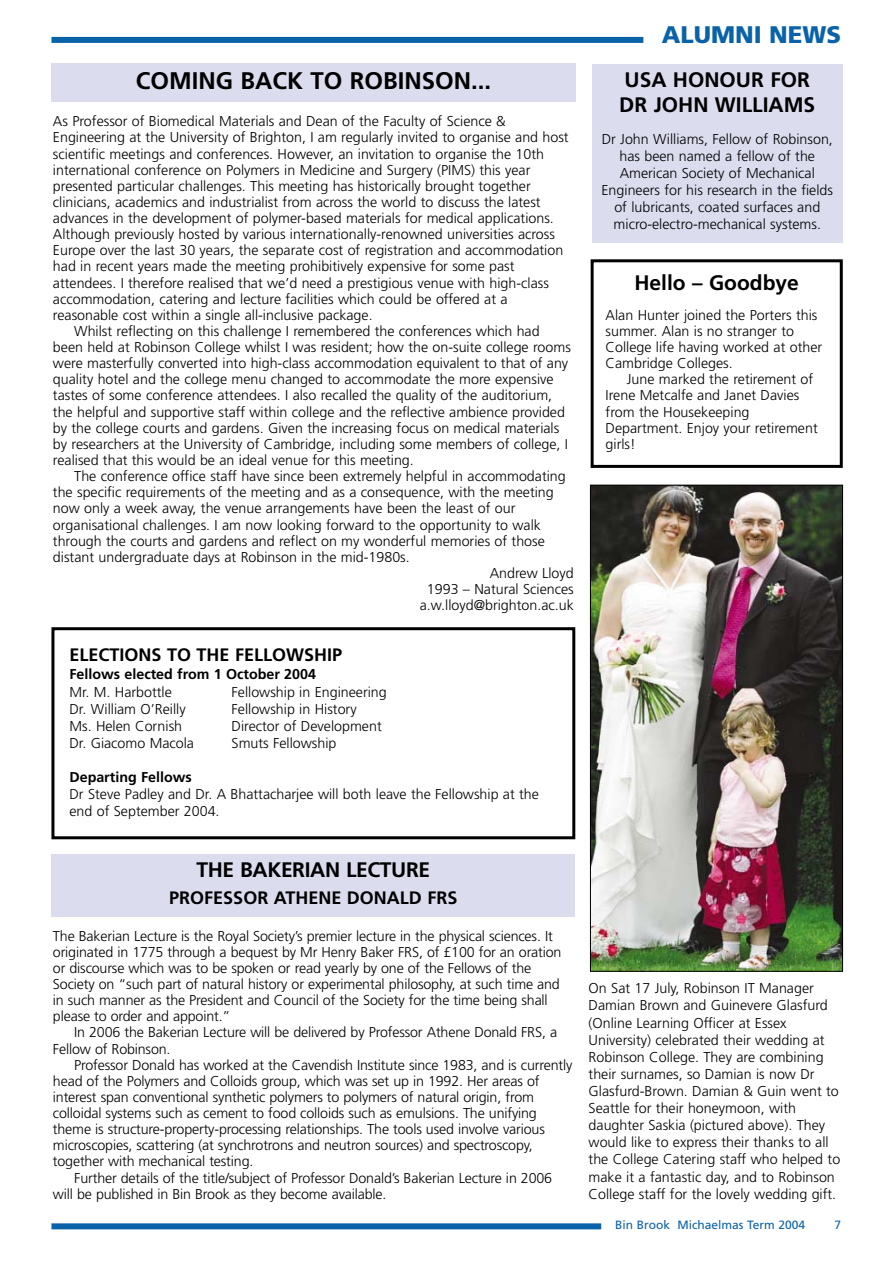
<style>
.page{position:relative;width:893px;height:1262px;background:#fff}
.page>*{position:absolute;margin:0;border:0;box-sizing:border-box;transform-origin:0 0}
.t1{font:700 24px "Frutiger";color:#000}
.t2{font:900 24px "Frutiger";color:#0a62a9}
.t3{font:700 21px/25.2px "Frutiger";color:#000}
.t4{font:700 18px "Frutiger";color:#000}
.t5{font:300 14.25px/16.2px "Frutiger";color:#000}
.t6{font:700 14.25px "Frutiger";color:#000}
.t7{font:12px "Frutiger";color:#0a62a9}
</style>
<div class="page">
<div style="left:51px;top:37px;width:592px;height:6px;background:#0a62a9"></div>
<div style="left:51px;top:1223px;width:550px;height:6px;background:#0a62a9"></div>
<div style="left:591px;top:64px;width:251px;height:178px;background:#dbddee"></div>
<img style="left:592px;top:487px;width:248px;height:482px">
<div style="left:590px;top:485px;width:252px;height:486px;border:1px solid #000"></div>
<div style="left:51px;top:64px;width:524px;height:38px;background:#dbddee"></div>
<div style="left:51px;top:853px;width:524px;height:63px;background:#dbddee"></div>
<div style="left:590px;top:259px;width:252px;height:209px;border:3px solid #000"></div>
<div style="left:51px;top:627px;width:524px;height:212px;border:3px solid #000"></div>
<h1 class="t1" style="left:136px;top:71px;width:357px">COMING BACK TO ROBINSON...</h1>
<p class="t5" style="left:53px;top:114px;width:454px">As Professor of Biomedical Materials and Dean of the Faculty of Science &amp;</p>
<p class="t5" style="left:53px;top:130px;width:517px">Engineering at the University of Brighton, I am regularly invited to organise and host</p>
<p class="t5" style="left:53px;top:146px;width:492px">scientific meetings and conferences. However, an invitation to organise the 10th</p>
<p class="t5" style="left:53px;top:163px;width:479px">international conference on Polymers in Medicine and Surgery (PIMS) this year</p>
<p class="t5" style="left:53px;top:179px;width:479px">presented particular challenges. This meeting has historically brought together</p>
<p class="t5" style="left:53px;top:195px;width:489px">clinicians, academics and industrialist from across the world to discuss the latest</p>
<p class="t5" style="left:53px;top:211px;width:502px">advances in the development of polymer-based materials for medical applications.</p>
<p class="t5" style="left:53px;top:227px;width:503px">Although previously hosted by various internationally-renowned universities across</p>
<p class="t5" style="left:53px;top:243px;width:512px">Europe over the last 30 years, the separate cost of registration and accommodation</p>
<p class="t5" style="left:53px;top:259px;width:463px">had in recent years made the meeting prohibitively expensive for some past</p>
<p class="t5" style="left:53px;top:275px;width:497px">attendees. I therefore realised that we’d need a prestigious venue with high-class</p>
<p class="t5" style="left:53px;top:292px;width:456px">accommodation, catering and lecture facilities which could be offered at a</p>
<p class="t5" style="left:53px;top:308px;width:321px">reasonable cost within a single all-inclusive package.</p>
<p class="t5" style="left:74px;top:324px;width:467px">Whilst reflecting on this challenge I remembered the conferences which had</p>
<p class="t5" style="left:53px;top:340px;width:519px">been held at Robinson College whilst I was resident; how the on-suite college rooms</p>
<p class="t5" style="left:53px;top:356px;width:517px">were masterfully converted into high-class accommodation equivalent to that of any</p>
<p class="t5" style="left:53px;top:372px;width:502px">quality hotel and the college menu changed to accommodate the more expensive</p>
<p class="t5" style="left:53px;top:388px;width:500px">tastes of some conference attendees. I also recalled the quality of the auditorium,</p>
<p class="t5" style="left:53px;top:404px;width:513px">the helpful and supportive staff within college and the reflective ambience provided</p>
<p class="t5" style="left:53px;top:421px;width:508px">by the college courts and gardens. Given the increasing focus on medical materials</p>
<p class="t5" style="left:53px;top:437px;width:516px">by researchers at the University of Cambridge, including some members of college, I</p>
<p class="t5" style="left:53px;top:453px;width:362px">realised that this would be an ideal venue for this meeting.</p>
<p class="t5" style="left:74px;top:469px;width:493px">The conference office staff have since been extremely helpful in accommodating</p>
<p class="t5" style="left:53px;top:485px;width:502px">the specific requirements of the meeting and as a consequence, with the meeting</p>
<p class="t5" style="left:53px;top:501px;width:464px">now only a week away, the venue arrangements have been the least of our</p>
<p class="t5" style="left:53px;top:517px;width:489px">organisational challenges. I am now looking forward to the opportunity to walk</p>
<p class="t5" style="left:53px;top:533px;width:493px">through the courts and gardens and reflect on my wonderful memories of those</p>
<p class="t5" style="left:53px;top:550px;width:358px">distant undergraduate days at Robinson in the mid-1980s.</p>
<p class="t5" style="left:489px;top:566px;width:86px">Andrew Lloyd</p>
<p class="t5" style="left:427px;top:582px;width:148px">1993 – Natural Sciences</p>
<p class="t5" style="left:420px;top:598px;width:155px">a.w.lloyd@brighton.ac.uk</p>
<p class="t4" style="left:69px;top:647px;width:274px">ELECTIONS TO THE FELLOWSHIP</p>
<p class="t6" style="left:69px;top:669px;width:248px">Fellows elected from 1 October 2004</p>
<p class="t5" style="left:69px;top:684px;width:104px">Mr. M. Harbottle</p>
<p class="t5" style="left:231px;top:684px;width:157px">Fellowship in Engineering</p>
<p class="t5" style="left:69px;top:701px;width:118px">Dr. William O’Reilly</p>
<p class="t5" style="left:231px;top:701px;width:127px">Fellowship in History</p>
<p class="t5" style="left:69px;top:719px;width:114px">Ms. Helen Cornish</p>
<p class="t5" style="left:231px;top:719px;width:152px">Director of Development</p>
<p class="t5" style="left:69px;top:736px;width:126px">Dr. Giacomo Macola</p>
<p class="t5" style="left:231px;top:736px;width:106px">Smuts Fellowship</p>
<p class="t6" style="left:69px;top:771px;width:124px">Departing Fellows</p>
<p class="t5" style="left:69px;top:787px;width:471px;line-height:17.1px">Dr Steve Padley and Dr. A Bhattacharjee will both leave the Fellowship at the end of September 2004.</p>
<h1 class="t2" style="left:661px;top:25px;width:181px">ALUMNI NEWS</h1>
<h2 class="t3" style="left:619px;top:69px;width:197px">USA HONOUR FOR<br>DR JOHN WILLIAMS</h2>
<p class="t5" style="left:601px;top:132px;width:233px;line-height:17.1px;text-align:center">Dr John Williams, Fellow of Robinson, has been named a fellow of the American Society of Mechanical Engineers for his research in the fields of lubricants, coated surfaces and micro-electro-mechanical systems.</p>
<h2 class="t3" style="left:634px;top:272px;width:166px">Hello – Goodbye</h2>
<p class="t5" style="left:605px;top:308px;width:218px">Alan Hunter joined the Porters this summer. Alan is no stranger to<br>College life having worked at other<br>Cambridge Colleges.</p>
<p class="t5" style="left:605px;top:372px;width:214px;text-indent:21px">June marked the retirement of<br>Irene Metcalfe and Janet Davies from the Housekeeping<br>Department. Enjoy your retirement girls!</p>
<h2 class="t3" style="left:196px;top:858px;width:235px">THE BAKERIAN LECTURE</h2>
<p class="t4" style="left:169px;top:890px;width:290px">PROFESSOR ATHENE DONALD FRS</p>
<p class="t5" style="left:53px;top:928px;width:510px">The Bakerian Lecture is the Royal Society’s premier lecture in the physical sciences. It originated in 1775 through a bequest by Mr Henry Baker FRS, of £100 for an oration or discourse which was to be spoken or read yearly by one of the Fellows of the Society on “such part of natural history or experimental philosophy, at such time and in such manner as the President and Council of the Society for the time being shall please to order and appoint.”</p>
<p class="t5" style="left:53px;top:1025px;width:505px;text-indent:21px">In 2006 the Bakerian Lecture will be delivered by Professor Athene Donald FRS, a<br>Fellow of Robinson.</p>
<p class="t5" style="left:53px;top:1057px;width:521px;text-indent:21px">Professor Donald has worked at the Cavendish Institute since 1983, and is currently head of the Polymers and Colloids group, which was set up in 1992. Her areas of interest span conventional synthetic polymers to polymers of natural origin, from colloidal systems such as cement to food colloids such as emulsions. The unifying theme is structure-property-processing relationships. The tools used involve various microscopies, scattering (at synchrotrons and neutron sources) and spectroscopy, together with mechanical testing.</p>
<p class="t5" style="left:53px;top:1170px;width:500px;text-indent:21px">Further details of the title/subject of Professor Donald’s Bakerian Lecture in 2006 will be published in Bin Brook as they become available.</p>
<p class="t5" style="left:588px;top:981px;width:253px;line-height:17.1px">On Sat 17 July, Robinson IT Manager Damian Brown and Guinevere Glasfurd (Online Learning Officer at Essex University) celebrated their wedding at Robinson College. They are combining their surnames, so Damian is now Dr Glasfurd-Brown. Damian &amp; Guin went to Seattle for their honeymoon, with daughter Saskia (pictured above). They would like to express their thanks to all the College Catering staff who helped to make it a fantastic day, and to Robinson College staff for the lovely wedding gift.</p>
<p class="t7" style="left:615px;top:1220px;width:192px">Bin Brook Michaelmas Term 2004</p>
<p class="t7" style="left:834px;top:1220px;width:8px">7</p>
</div>
